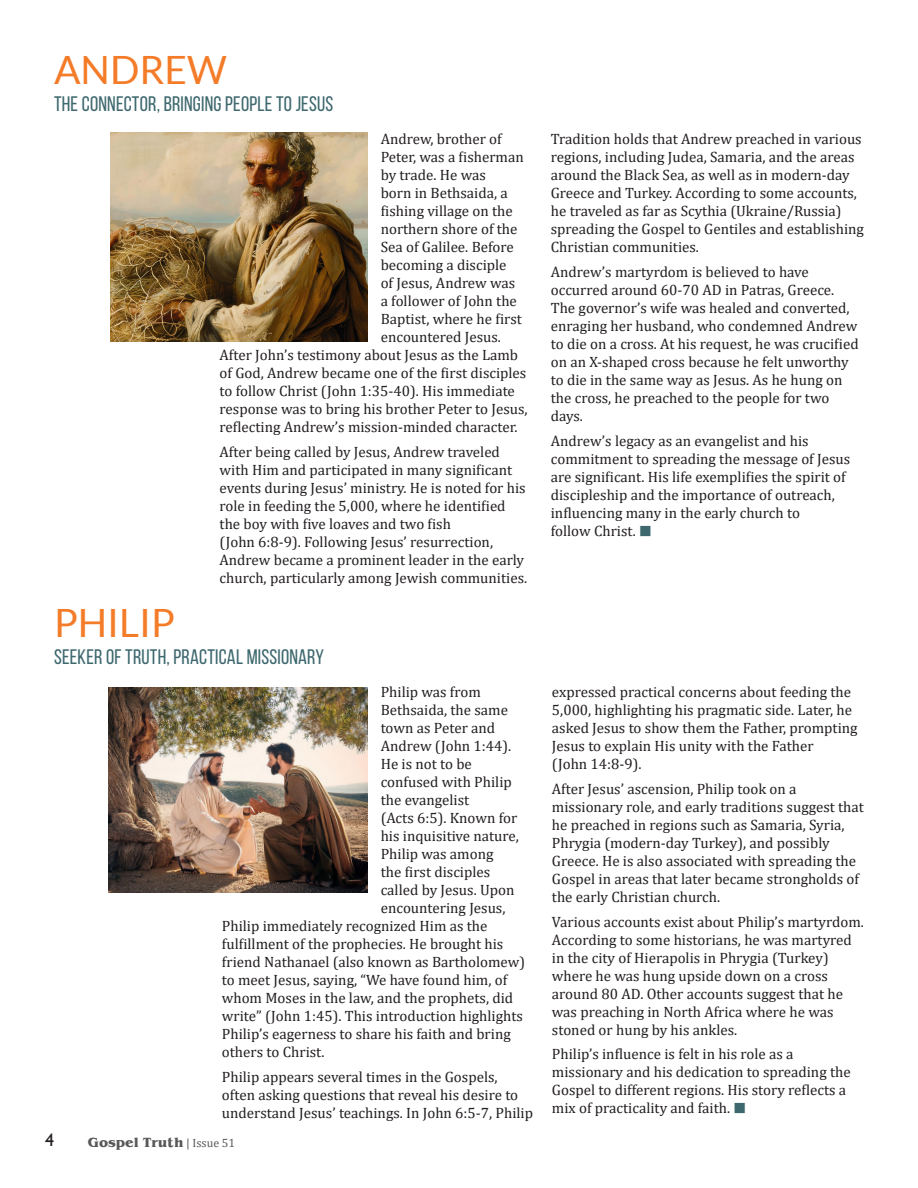
<style>
.page{position:relative;width:918px;height:1188px;background:#fff}
.page>*{position:absolute;margin:0;border:0;box-sizing:border-box;transform-origin:0 0}
.Article_Head{font:39px "Lato";color:#f47b27}
.Authors-covid19{font:21px "Bebas Neue";letter-spacing:.01em;color:#3d686e}
.t1{font:18px "Gill Sans";color:#231f20}
.Body{font:15px/18px "Cambria";color:#231f20}
.Body-2{font:700 12px "Benguiat";color:#57585a}
.s1{font-family:"Cambria";font-weight:400}
.s2{font-family:"Cambria";font-weight:400;color:#5a5a5d}
.s3{color:#3d686e}
</style>
<div class="page">
<img style="left:110px;top:133px;width:257px;height:209px">
<img style="left:108px;top:688px;width:259px;height:205px">
<p class="Article_Head" style="left:54px;top:48px;width:174px">ANDREW</p>
<p class="Authors-covid19" style="left:54px;top:92px;width:281px">THE CONNECTOR, BRINGING PEOPLE TO JESUS</p>
<p class="Body" style="left:381px;top:130px;width:123px">Andrew, brother of</p>
<p class="Body" style="left:381px;top:148px;width:145px">Peter, was a fisherman</p>
<p class="Body" style="left:381px;top:166px;width:107px">by trade. He was</p>
<p class="Body" style="left:381px;top:184px;width:129px">born in Bethsaida, a</p>
<p class="Body" style="left:381px;top:202px;width:134px">fishing village on the</p>
<p class="Body" style="left:381px;top:220px;width:138px">northern shore of the</p>
<p class="Body" style="left:381px;top:238px;width:135px">Sea of Galilee. Before</p>
<p class="Body" style="left:381px;top:256px;width:127px">becoming a disciple</p>
<p class="Body" style="left:381px;top:274px;width:136px">of Jesus, Andrew was</p>
<p class="Body" style="left:381px;top:292px;width:138px">a follower of John the</p>
<p class="Body" style="left:381px;top:310px;width:143px">Baptist, where he first</p>
<p class="Body" style="left:381px;top:328px;width:122px">encountered Jesus.</p>
<p class="Body" style="left:220px;top:346px;width:300px">After John’s testimony about Jesus as the Lamb</p>
<p class="Body" style="left:220px;top:364px;width:308px">of God, Andrew became one of the first disciples</p>
<p class="Body" style="left:220px;top:382px;width:297px">to follow Christ (John 1:35-40). His immediate</p>
<p class="Body" style="left:220px;top:400px;width:310px">response was to bring his brother Peter to Jesus,</p>
<p class="Body" style="left:220px;top:418px;width:299px">reflecting Andrew’s mission-minded character.</p>
<p class="Body" style="left:220px;top:443px;width:309px">After being called by Jesus, Andrew traveled with Him and participated in many significant events during Jesus’ ministry. He is noted for his role in feeding the 5,000, where he identified the boy with five loaves and two fish<br>(John 6:8-9). Following Jesus’ resurrection, Andrew became a prominent leader in the early church, particularly among Jewish communities.</p>
<p class="Article_Head" style="left:54px;top:601px;width:123px">PHILIP</p>
<p class="Authors-covid19" style="left:54px;top:645px;width:272px">SEEKER OF TRUTH, PRACTICAL MISSIONARY</p>
<p class="Body" style="left:381px;top:683px;width:102px">Philip was from</p>
<p class="Body" style="left:381px;top:701px;width:129px">Bethsaida, the same</p>
<p class="Body" style="left:381px;top:719px;width:116px">town as Peter and</p>
<p class="Body" style="left:381px;top:737px;width:132px">Andrew (John 1:44).</p>
<p class="Body" style="left:381px;top:755px;width:93px">He is not to be</p>
<p class="Body" style="left:381px;top:773px;width:133px">confused with Philip</p>
<p class="Body" style="left:381px;top:791px;width:90px">the evangelist</p>
<p class="Body" style="left:381px;top:809px;width:138px">(Acts 6:5). Known for</p>
<p class="Body" style="left:381px;top:827px;width:140px">his inquisitive nature,</p>
<p class="Body" style="left:381px;top:845px;width:114px">Philip was among</p>
<p class="Body" style="left:381px;top:863px;width:111px">the first disciples</p>
<p class="Body" style="left:381px;top:881px;width:135px">called by Jesus. Upon</p>
<p class="Body" style="left:381px;top:899px;width:126px">encountering Jesus,</p>
<p class="Body" style="left:222px;top:917px;width:267px">Philip immediately recognized Him as the</p>
<p class="Body" style="left:222px;top:935px;width:283px">fulfillment of the prophecies. He brought his</p>
<p class="Body" style="left:222px;top:953px;width:305px">friend Nathanael (also known as Bartholomew)</p>
<p class="Body" style="left:222px;top:971px;width:287px">to meet Jesus, saying, “We have found him, of</p>
<p class="Body" style="left:222px;top:989px;width:293px">whom Moses in the law, and the prophets, did</p>
<p class="Body" style="left:222px;top:1007px;width:302px">write” (John 1:45). This introduction highlights</p>
<p class="Body" style="left:222px;top:1025px;width:290px">Philip’s eagerness to share his faith and bring</p>
<p class="Body" style="left:222px;top:1043px;width:104px">others to Christ.</p>
<p class="Body" style="left:222px;top:1068px;width:313px">Philip appears several times in the Gospels, often asking questions that reveal his desire to understand Jesus’ teachings. In John 6:5-7, Philip</p>
<p class="t1" style="left:45px;top:1130px;width:10px">4</p>
<p class="Body-2" style="left:88px;top:1134px;width:149px">Gospel Truth <span class="s1">|</span> <span class="s2">Issue 51</span></p>
<p class="Body" style="left:551px;top:130px;width:315px">Tradition holds that Andrew preached in various regions, including Judea, Samaria, and the areas around the Black Sea, as well as in modern-day Greece and Turkey. According to some accounts, he traveled as far as Scythia (Ukraine/Russia) spreading the Gospel to Gentiles and establishing Christian communities.</p>
<p class="Body" style="left:551px;top:263px;width:309px">Andrew’s martyrdom is believed to have occurred around 60-70 AD in Patras, Greece.<br>The governor’s wife was healed and converted, enraging her husband, who condemned Andrew to die on a cross. At his request, he was crucified on an X-shaped cross because he felt unworthy to die in the same way as Jesus. As he hung on the cross, he preached to the people for two days.</p>
<p class="Body" style="left:551px;top:432px;width:301px">Andrew’s legacy as an evangelist and his commitment to spreading the message of Jesus are significant. His life exemplifies the spirit of discipleship and the importance of outreach, influencing many in the early church to<br>follow Christ. <span class="s3">■</span></p>
<p class="Body" style="left:552px;top:683px;width:307px">expressed practical concerns about feeding the 5,000, highlighting his pragmatic side. Later, he asked Jesus to show them the Father, prompting Jesus to explain His unity with the Father<br>(John 14:8-9).</p>
<p class="Body" style="left:552px;top:780px;width:314px">After Jesus’ ascension, Philip took on a missionary role, and early traditions suggest that he preached in regions such as Samaria, Syria, Phrygia (modern-day Turkey), and possibly Greece. He is also associated with spreading the Gospel in areas that later became strongholds of the early Christian church.</p>
<p class="Body" style="left:552px;top:912px;width:314px">Various accounts exist about Philip’s martyrdom.<br>According to some historians, he was martyred in the city of Hierapolis in Phrygia (Turkey) where he was hung upside down on a cross around 80 AD. Other accounts suggest that he was preaching in North Africa where he was stoned or hung by his ankles.</p>
<p class="Body" style="left:552px;top:1045px;width:300px">Philip’s influence is felt in his role as a missionary and his dedication to spreading the Gospel to different regions. His story reflects a mix of practicality and faith. <span class="s3">■</span></p>
</div>
